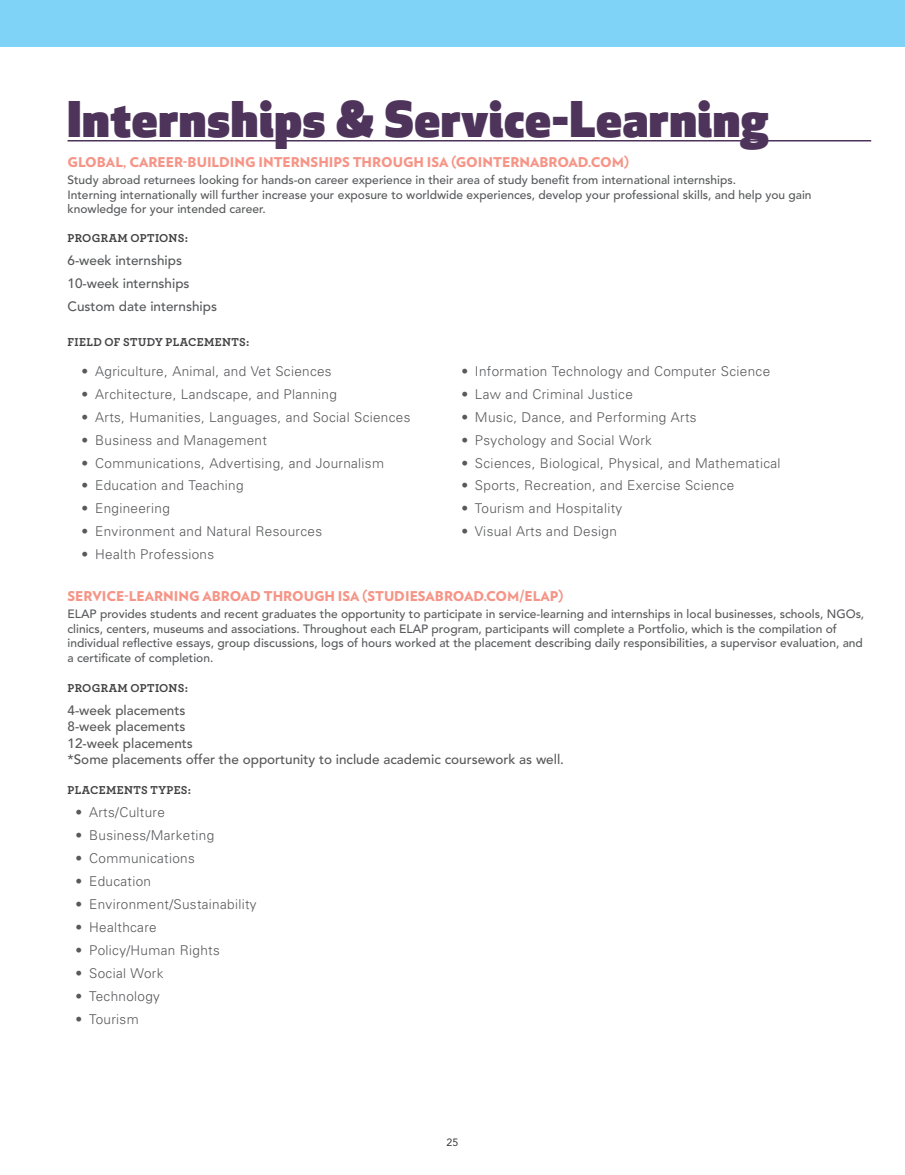
<style>
.page{position:relative;width:905px;height:1175px;background:#fff}
.page>*{position:absolute;margin:0;border:0;box-sizing:border-box;transform-origin:0 0}
.t1{font:900 48px "Apex New";letter-spacing:.025em;color:#4e345b}
.t2{font:300 13.5px "Univers";letter-spacing:.025em;color:#58595b}
.t3{font:500 13.5px/16.2px "Avenir";color:#58595b}
.t4{font:900 13.5px "Verlag";color:#f69587}
.t5{font:500 12px/14.4px "Avenir";color:#58595b}
.t6{font:700 12px "Archer";letter-spacing:.025em;color:#414042}
.t7{font:10.5px "Avenir";color:#333334}
</style>
<div class="page">
<hr style="left:68px;top:140px;width:803px;height:1px;background:#4e345b">
<div style="left:0;top:0;width:904px;height:46px;background:#7ed3f7"></div>
<h1 class="t1" style="left:68px;top:88px;width:702px">Internships &amp; Service-Learning</h1>
<p class="t4" style="left:68px;top:151px;width:563px">GLOBAL, CAREER-BUILDING INTERNSHIPS THROUGH ISA (GOINTERNABROAD.COM)</p>
<p class="t5" style="left:68px;top:173px;width:745px">Study abroad returnees looking for hands-on career experience in their area of study benefit from international internships.<br>Interning internationally will further increase your exposure to worldwide experiences, develop your professional skills, and help you gain knowledge for your intended career.</p>
<p class="t6" style="left:68px;top:228px;width:122px">PROGRAM OPTIONS:</p>
<p class="t3" style="left:68px;top:249px;width:151px;line-height:23px">6-week internships<br>10-week internships<br>Custom date internships</p>
<p class="t6" style="left:68px;top:333px;width:183px">FIELD OF STUDY PLACEMENTS:</p>
<p class="t2" style="left:82px;top:363px;width:251px">• Agriculture, Animal, and Vet Sciences</p>
<p class="t2" style="left:82px;top:386px;width:257px">• Architecture, Landscape, and Planning</p>
<p class="t2" style="left:82px;top:408px;width:330px">• Arts, Humanities, Languages, and Social Sciences</p>
<p class="t2" style="left:82px;top:431px;width:187px">• Business and Management</p>
<p class="t2" style="left:82px;top:454px;width:304px">• Communications, Advertising, and Journalism</p>
<p class="t2" style="left:82px;top:477px;width:163px">• Education and Teaching</p>
<p class="t2" style="left:82px;top:500px;width:90px">• Engineering</p>
<p class="t2" style="left:82px;top:523px;width:242px">• Environment and Natural Resources</p>
<p class="t2" style="left:82px;top:546px;width:134px">• Health Professions</p>
<p class="t2" style="left:461px;top:363px;width:310px">• Information Technology and Computer Science</p>
<p class="t2" style="left:461px;top:386px;width:173px">• Law and Criminal Justice</p>
<p class="t2" style="left:461px;top:408px;width:237px">• Music, Dance, and Performing Arts</p>
<p class="t2" style="left:461px;top:431px;width:192px">• Psychology and Social Work</p>
<p class="t2" style="left:461px;top:454px;width:320px">• Sciences, Biological, Physical, and Mathematical</p>
<p class="t2" style="left:461px;top:477px;width:274px">• Sports, Recreation, and Exercise Science</p>
<p class="t2" style="left:461px;top:500px;width:162px">• Tourism and Hospitality</p>
<p class="t2" style="left:461px;top:523px;width:157px">• Visual Arts and Design</p>
<p class="t4" style="left:68px;top:585px;width:497px">SERVICE-LEARNING ABROAD THROUGH ISA (STUDIESABROAD.COM/ELAP)</p>
<p class="t5" style="left:68px;top:607px;width:798px">ELAP provides students and recent graduates the opportunity to participate in service-learning and internships in local businesses, schools, NGOs, clinics, centers, museums and associations. Throughout each ELAP program, participants will complete a Portfolio, which is the compilation of individual reflective essays, group discussions, logs of hours worked at the placement describing daily responsibilities, a supervisor evaluation, and a certificate of completion.</p>
<p class="t6" style="left:68px;top:678px;width:122px">PROGRAM OPTIONS:</p>
<p class="t3" style="left:68px;top:702px;width:498px">4-week placements<br>8-week placements<br>12-week placements<br>*Some placements offer the opportunity to include academic coursework as well.</p>
<p class="t6" style="left:68px;top:781px;width:125px">PLACEMENTS TYPES:</p>
<p class="t2" style="left:76px;top:804px;width:91px">• Arts/Culture</p>
<p class="t2" style="left:76px;top:827px;width:140px">• Business/Marketing</p>
<p class="t2" style="left:76px;top:850px;width:121px">• Communications</p>
<p class="t2" style="left:76px;top:873px;width:77px">• Education</p>
<p class="t2" style="left:76px;top:896px;width:182px">• Environment/Sustainability</p>
<p class="t2" style="left:76px;top:919px;width:83px">• Healthcare</p>
<p class="t2" style="left:76px;top:942px;width:146px">• Policy/Human Rights</p>
<p class="t2" style="left:76px;top:965px;width:89px">• Social Work</p>
<p class="t2" style="left:76px;top:988px;width:86px">• Technology</p>
<p class="t2" style="left:76px;top:1011px;width:65px">• Tourism</p>
<p class="t7" style="left:446px;top:1136px;width:13px">25</p>
</div>
